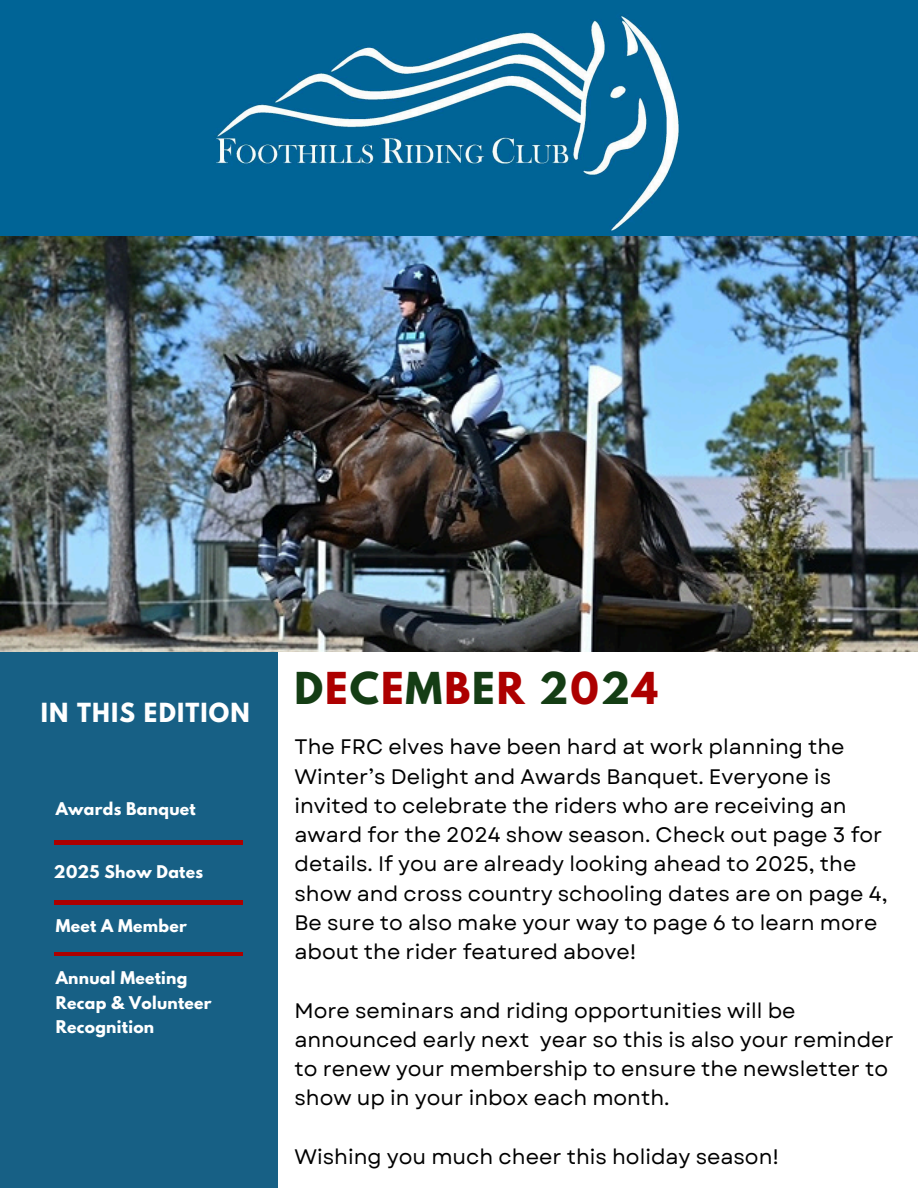
<style>
.page{position:relative;width:918px;height:1188px;background:#fff}
.page>*{position:absolute;margin:0;border:0;box-sizing:border-box;transform-origin:0 0}
.t1{font:700 39px "League Spartan";letter-spacing:.05em;color:#143d14}
.t2{font:700 23.4px "League Spartan";letter-spacing:.05em;color:#fff}
.t3{font:21px/29.2px "Garet";color:#000}
.t4{font:700 15.6px/24.3px "League Spartan";letter-spacing:.02em;color:#fff}
.s1{color:#ad0000}
</style>
<div class="page">
<img style="left:0;top:0;width:918px;height:237px">
<div style="left:0;top:566px;width:277px;height:622px;background:#176085"></div>
<img style="left:0;top:237px;width:918px;height:415px">
<hr style="left:54px;top:901px;width:189px;height:3px;background:#ad0000">
<hr style="left:54px;top:841px;width:189px;height:3px;background:#ad0000">
<hr style="left:54px;top:953px;width:189px;height:3px;background:#ad0000">
<p class="t2" style="left:41px;top:701px;width:210px">IN THIS EDITION</p>
<p class="t4" style="left:56px;top:799px;width:142px">Awards Banquet</p>
<p class="t4" style="left:54px;top:861px;width:151px">2025 Show Dates</p>
<p class="t4" style="left:56px;top:916px;width:133px">Meet A Member</p>
<h2 class="t4" style="left:56px;top:968px;width:157px">Annual Meeting<br>Recap &amp; Volunteer<br>Recognition</h2>
<p class="t1" style="left:295px;top:669px;width:365px">D<span class="s1">E</span>C<span class="s1">E</span>M<span class="s1">B</span>E<span class="s1">R</span> 2<span class="s1">0</span>2<span class="s1">4</span></p>
<p class="t3" style="left:295px;top:732px;width:595px">The FRC elves have been hard at work planning the Winter’s Delight and Awards Banquet. Everyone is invited to celebrate the riders who are receiving an award for the 2024 show season. Check out page 3 for details. If you are already looking ahead to 2025, the show and cross country schooling dates are on page 4, Be sure to also make your way to page 6 to learn more about the rider featured above!</p>
<p class="t3" style="left:295px;top:996px;width:601px">More seminars and riding opportunities will be announced early next year so this is also your reminder to renew your membership to ensure the newsletter to show up in your inbox each month.</p>
<p class="t3" style="left:295px;top:1142px;width:486px">Wishing you much cheer this holiday season!</p>
</div>
